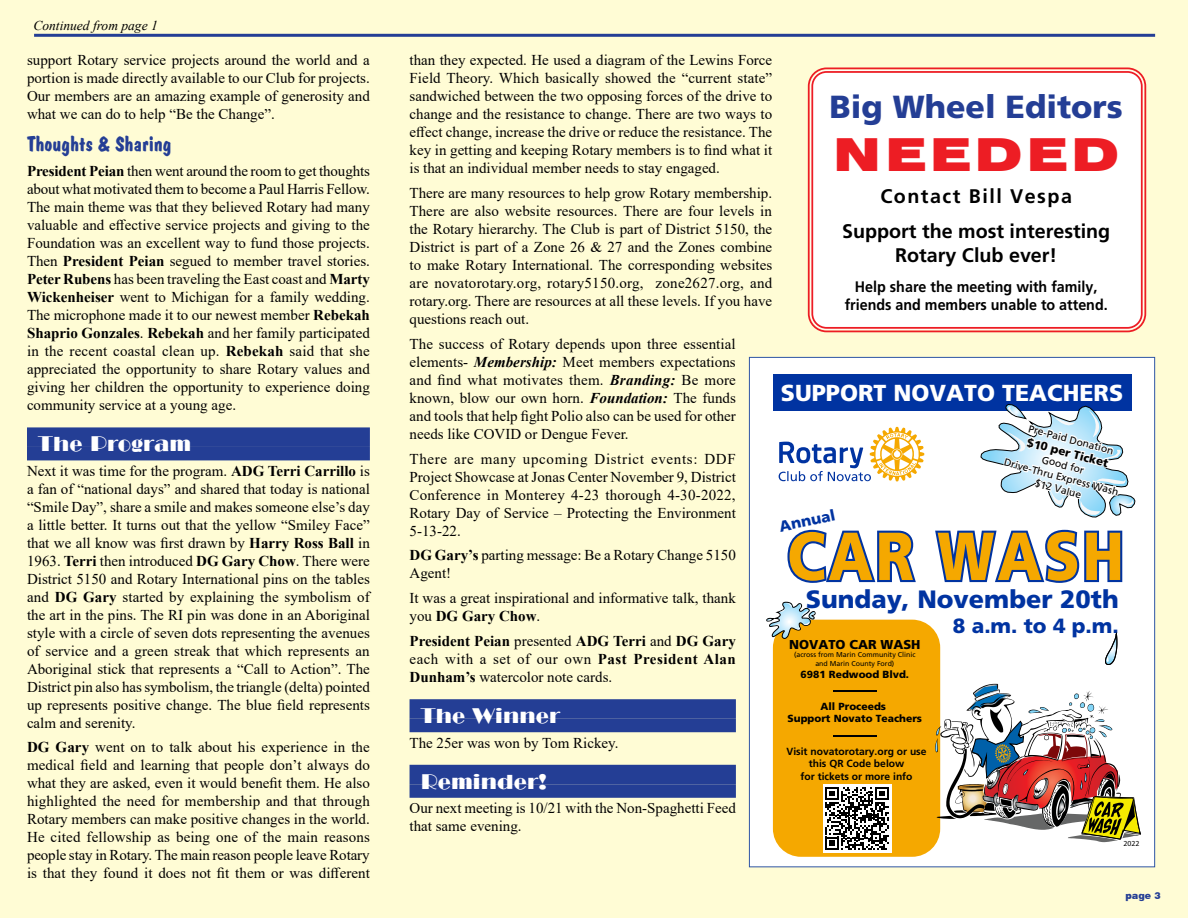
<style>
.page{position:relative;width:1188px;height:918px;background:#fffcd5}
.page>*{position:absolute;margin:0;border:0;box-sizing:border-box;transform-origin:0 0}
.t1{font:900 expanded 45.6px "Swiss 721 BT";letter-spacing:.1em;color:#ed1d24}
.t2{font:900 31.95px "Frutiger";color:#243e95}
.t3{font:900 25.05px "Frutiger";color:#0033a1}
.t4{font:900 23.1px "Frutiger";color:#fff}
.t5{font:21px "LTC Broadway";color:#fff}
.t6{font:21px "Dom Bold BT";letter-spacing:.01em;color:#243e95}
.t7{font:900 20.55px "Frutiger";color:#0033a1}
.t8{font:700 19.65px/35.8px "Frutiger";color:#000;text-align:center}
.t9{font:900 15.3px "Frutiger";color:#0033a1}
.t10{font:700 15.15px/18.3px "Frutiger";color:#000;text-align:center;scale:.94 1}
.t11{font:15px/18px "Times New Roman";color:#000;text-align:justify}
.t12{font:700 15px/18px "Times New Roman";color:#000;text-align:justify}
.t13{font:italic 13.5px "Times New Roman";color:#000}
.t14{font:900 12.9px "Frutiger";color:#000}
.t15{font:900 11.55px "Frutiger";color:#000}
.t16{font:700 10.35px/12.3px "Frutiger";color:#000;text-align:center}
.t17{font:10.35px "Frutiger";color:#000}
.t18{font:900 10.35px/12.3px "Frutiger";color:#000;text-align:center}
.t19{font:900 9.45px "Swiss 721 BT";color:#243e95}
.t20{font:7.65px "Myriad Pro";color:#000}
.t21{font:7.05px/8.6px "Frutiger";color:#000;text-align:center}
.s1{font-weight:700}
.s2{font-weight:700;font-style:italic}
.s3{font-weight:400}
</style>
<div class="page">
<hr style="left:34px;top:34px;width:1121px;height:3px;background:#243e95">
<div style="left:27px;top:427px;width:343px;height:20px;background:#243e95"></div>
<div style="left:27px;top:447px;width:343px;height:13px;background:#243e95"></div>
<div style="left:410px;top:699px;width:326px;height:20px;background:#243e95"></div>
<div style="left:410px;top:719px;width:326px;height:13px;background:#243e95"></div>
<div style="left:410px;top:765px;width:326px;height:19px;background:#243e95"></div>
<div style="left:410px;top:784px;width:326px;height:14px;background:#243e95"></div>
<div style="left:811px;top:70px;width:333px;height:260px;background:#fff;border-radius:16px"></div>
<div style="left:808px;top:68px;width:338px;height:264px;border:2px solid #ed1d24;border-radius:18px"></div>
<div style="left:811px;top:71px;width:332px;height:258px;border:2px solid #ed1d24;border-radius:14px"></div>
<div style="left:749px;top:357px;width:406px;height:510px;background:#fff;border:1px solid #2e55a5"></div>
<div style="left:773px;top:620px;width:167px;height:237px;background:#f5a800;border-radius:28px"></div>
<svg style="left:779px;top:427px;width:145px;height:54px"></svg>
<div style="left:773px;top:374px;width:358px;height:36px;background:#0033a1"></div>
<svg style="left:766px;top:602px;width:49px;height:37px"></svg>
<svg style="left:787px;top:530px;width:129px;height:53px"></svg>
<svg style="left:935px;top:404px;width:206px;height:438px"></svg>
<hr style="left:833px;top:735px;width:44px;height:2px;background:#000">
<hr style="left:833px;top:690px;width:44px;height:2px;background:#000">
<div style="left:823px;top:784px;width:68px;height:68px;background:#fff"></div>
<svg style="left:825px;top:787px;width:64px;height:63px"></svg>
<p class="t13" style="left:33px;top:16px;width:126px">Continued from page 1</p>
<p class="t11" style="left:27px;top:51px;width:344px">support Rotary service projects around the world and a portion is made directly available to our Club for projects.<br>Our members are an amazing example of generosity and what we can do to help “Be the Change”.</p>
<h3 class="t6" style="left:27px;top:132px;width:146px">Thoughts &amp; Sharing</h3>
<p class="t11" style="left:27px;top:162px;width:344px"><span class="s1">President Peian</span> then went around the room to get thoughts about what motivated them to become a Paul Harris Fellow.<br>The main theme was that they believed Rotary had many valuable and effective service projects and giving to the Foundation was an excellent way to fund those projects.<br>Then <span class="s1">President Peian</span> segued to member travel stories.<br><span class="s1">Peter Rubens</span> has been traveling the East coast and <span class="s1">Marty Wickenheiser</span> went to Michigan for a family wedding.<br>The microphone made it to our newest member <span class="s1">Rebekah Shaprio Gonzales</span>. <span class="s1">Rebekah</span> and her family participated in the recent coastal clean up. <span class="s1">Rebekah</span> said that she appreciated the opportunity to share Rotary values and giving her children the opportunity to experience doing community service at a young age.</p>
<h3 class="t5" style="left:38px;top:432px;width:155px">The Program</h3>
<p class="t11" style="left:27px;top:461px;width:345px">Next it was time for the program. <span class="s1">ADG Terri Carrillo</span> is a fan of “national days” and shared that today is national “Smile Day”, share a smile and makes someone else’s day a little better. It turns out that the yellow “Smiley Face” that we all know was first drawn by <span class="s1">Harry Ross Ball</span> in 1963. <span class="s1">Terri</span> then introduced <span class="s1">DG Gary Chow</span>. There were District 5150 and Rotary International pins on the tables and <span class="s1">DG Gary</span> started by explaining the symbolism of the art in the pins. The RI pin was done in an Aboriginal style with a circle of seven dots representing the avenues of service and a green streak that which represents an Aboriginal stick that represents a “Call to Action”. The District pin also has symbolism, the triangle (delta) pointed up represents positive change. The blue field represents calm and serenity.</p>
<p class="t11" style="left:27px;top:738px;width:345px"><span class="s1">DG Gary</span> went on to talk about his experience in the medical field and learning that people don’t always do what they are asked, even it would benefit them. He also highlighted the need for membership and that through Rotary members can make positive changes in the world.<br>He cited fellowship as being one of the main reasons people stay in Rotary. The main reason people leave Rotary is that they found it does not fit them or was different</p>
<p class="t11" style="left:410px;top:51px;width:364px">than they expected. He used a diagram of the Lewins Force Field Theory. Which basically showed the “current state” sandwiched between the two opposing forces of the drive to change and the resistance to change. There are two ways to effect change, increase the drive or reduce the resistance. The key in getting and keeping Rotary members is to find what it is that an individual member needs to stay engaged.</p>
<p class="t11" style="left:410px;top:184px;width:364px">There are many resources to help grow Rotary membership.<br>There are also website resources. There are four levels in the Rotary hierarchy. The Club is part of District 5150, the District is part of a Zone 26 &amp; 27 and the Zones combine to make Rotary International. The corresponding websites are novatorotary.org, rotary5150.org, zone2627.org, and rotary.org. There are resources at all these levels. If you have questions reach out.</p>
<p class="t11" style="left:410px;top:334px;width:328px">The success of Rotary depends upon three essential elements- <span class="s2">Membership:</span> Meet members expectations and find what motivates them. <span class="s2">Branding:</span> Be more known, blow our own horn. <span class="s2">Foundation:</span> The funds and tools that help fight Polio also can be used for other needs like COVID or Dengue Fever.</p>
<p class="t11" style="left:410px;top:449px;width:328px">There are many upcoming District events: DDF Project Showcase at Jonas Center November 9, District Conference in Monterey 4-23 thorough 4-30-2022, Rotary Day of Service – Protecting the Environment 5-13-22.</p>
<p class="t11" style="left:410px;top:546px;width:328px"><span class="s1">DG Gary’s</span> parting message: Be a Rotary Change 5150<br>Agent!</p>
<p class="t11" style="left:410px;top:589px;width:328px">It was a great inspirational and informative talk, thank you <span class="s1">DG Gary Chow</span>.</p>
<p class="t12" style="left:410px;top:632px;width:328px">President Peian <span class="s3">presented</span> ADG Terri <span class="s3">and</span> DG Gary <span class="s3">each with a set of our own</span> Past President Alan Dunham’s <span class="s3">watercolor note cards.</span></p>
<h3 class="t5" style="left:420px;top:704px;width:142px">The Winner</h3>
<p class="t11" style="left:410px;top:733px;width:210px">The 25er was won by Tom Rickey.</p>
<h3 class="t5" style="left:420px;top:769px;width:128px">Reminder!</h3>
<p class="t11" style="left:410px;top:799px;width:328px">Our next meeting is 10/21 with the Non-Spaghetti Feed that same evening.</p>
<h2 class="t2" style="left:830px;top:87px;width:295px">Big Wheel Editors</h2>
<h1 class="t1" style="left:833px;top:127px;width:287px">NEEDED</h1>
<h3 class="t8" style="left:842px;top:178px;width:270px">Contact Bill Vespa<br>Support the most interesting</h3>
<h3 class="t8" style="left:895px;top:237px;width:164px">Rotary Club ever!</h3>
<p class="t10" style="left:845px;top:277px;width:281px">Help share the meeting with family, friends and members unable to attend.</p>
<h3 class="t4" style="left:781px;top:379px;width:344px">SUPPORT NOVATO TEACHERS</h3>
<p class="t17" style="left:1030px;top:422px;width:89px;rotate:15deg">Pre-Paid Donation</p>
<p class="t15" style="left:1029px;top:435px;width:85px;rotate:15deg">$10 per Ticket</p>
<p class="t17" style="left:1044px;top:453px;width:45px;rotate:15deg">Good for</p>
<p class="t17" style="left:1037px;top:477px;width:49px;rotate:15deg">$12 Value</p>
<p class="t17" style="left:1006px;top:456px;width:119px;rotate:15deg">Drive-Thru Express Wash</p>
<p class="t9" style="left:778px;top:517px;width:58px;rotate:-11deg">Annual</p>
<h3 class="t3" style="left:806px;top:584px;width:315px">Sunday, November 20th</h3>
<h3 class="t7" style="left:953px;top:613px;width:167px">8 a.m. to 4 p.m.</h3>
<p class="t14" style="left:789px;top:636px;width:133px">NOVATO CAR WASH</p>
<p class="t21" style="left:794px;top:650px;width:123px">(across from Marin Community Clinic and Marin County Ford)</p>
<p class="t18" style="left:801px;top:668px;width:110px">6981 Redwood Blvd.</p>
<p class="t18" style="left:788px;top:700px;width:136px">All Proceeds<br>Support Novato Teachers</p>
<p class="t16" style="left:787px;top:745px;width:142px">Visit novatorotary.org or use this QR Code below<br>for tickets or more info</p>
<p class="t20" style="left:1123px;top:839px;width:17px">2022</p>
<p class="t19" style="left:1126px;top:890px;width:37px">page 3</p>
</div>
